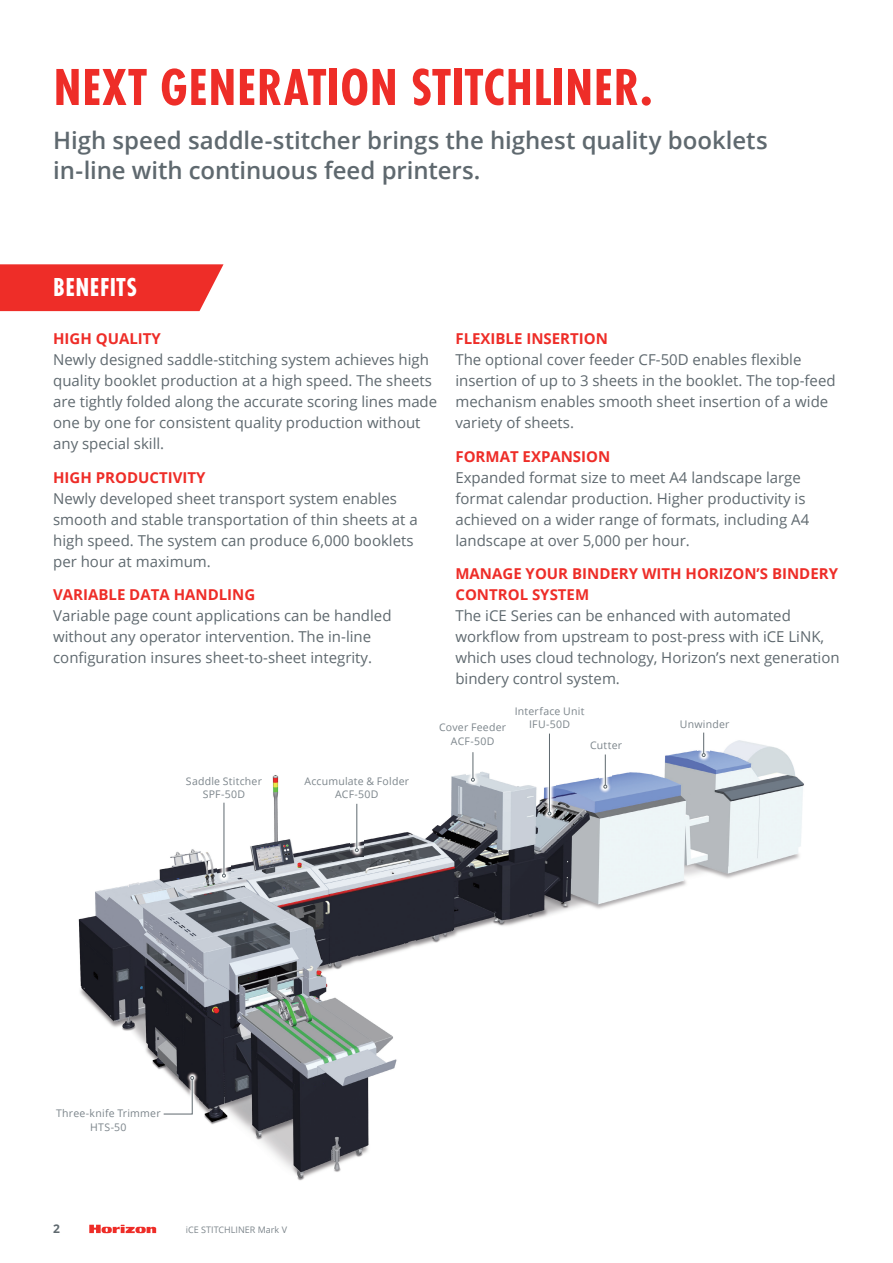
<style>
.page{position:relative;width:893px;height:1263px;background:#fff}
.page>*{position:absolute;margin:0;border:0;box-sizing:border-box;transform-origin:0 0}
.t1{font:700 54px "Futura PT Cond";letter-spacing:.015em;color:#ee2d28}
.t2{font:700 27px "Futura PT Cond";letter-spacing:.02em;color:#fff}
.t3{font:600 24px/30px "Open Sans";letter-spacing:-.005em;color:#5f696f}
.t4{font:15px/21px "Open Sans";color:#5f696f}
.t5{font:700 15px/21px "Open Sans";color:#ee2d28}
.t6{font:700 12px "Open Sans";color:#5f696f}
.t7{font:10.5px/13.5px "Open Sans";letter-spacing:.02em;color:#7c858b;text-align:center}
.t8{font:9px "Open Sans";color:#7c858b}
</style>
<div class="page">
<svg style="left:89px;top:1225px;width:67px;height:8px"></svg>
<img style="left:78px;top:740px;width:726px;height:441px">
<img style="left:698px;top:732px;width:12px;height:29px">
<svg style="left:702px;top:733px;width:4px;height:24px"></svg>
<img style="left:599px;top:750px;width:13px;height:43px">
<hr style="left:605px;top:754px;width:1px;height:31px;background:#5f696f">
<svg style="left:603px;top:785px;width:4px;height:3px"></svg>
<img style="left:467px;top:748px;width:12px;height:38px">
<svg style="left:471px;top:752px;width:4px;height:30px"></svg>
<img style="left:351px;top:799px;width:12px;height:57px">
<hr style="left:356px;top:804px;width:1px;height:45px;background:#5f696f">
<svg style="left:355px;top:848px;width:4px;height:4px"></svg>
<img style="left:218px;top:798px;width:12px;height:84px">
<hr style="left:224px;top:803px;width:1px;height:71px;background:#5f696f">
<svg style="left:222px;top:874px;width:4px;height:3px"></svg>
<img style="left:159px;top:1072px;width:39px;height:47px">
<svg style="left:163px;top:1076px;width:31px;height:39px"></svg>
<img style="left:543px;top:733px;width:13px;height:87px">
<hr style="left:549px;top:734px;width:1px;height:78px;background:#5f696f">
<svg style="left:0;top:264px;width:224px;height:47px;background:#ef3934"></svg>
<h1 class="t1" style="left:54px;top:56px;width:601px">NEXT GENERATION STITCHLINER.</h1>
<h3 class="t3" style="left:53px;top:124px;width:716px">High speed saddle-stitcher brings the highest quality booklets in-line with continuous feed printers.</h3>
<h2 class="t2" style="left:53px;top:271px;width:85px">BENEFITS</h2>
<p class="t5" style="left:53px;top:328px;width:109px">HIGH QUALITY</p>
<p class="t4" style="left:53px;top:349px;width:386px">Newly designed saddle-stitching system achieves high quality booklet production at a high speed. The sheets are tightly folded along the accurate scoring lines made one by one for consistent quality production without any special skill.</p>
<p class="t5" style="left:53px;top:466px;width:154px">HIGH PRODUCTIVITY</p>
<p class="t4" style="left:53px;top:487px;width:366px">Newly developed sheet transport system enables smooth and stable transportation of thin sheets at a high speed. The system can produce 6,000 booklets per hour at maximum.</p>
<p class="t5" style="left:53px;top:584px;width:204px">VARIABLE DATA HANDLING</p>
<p class="t4" style="left:53px;top:605px;width:340px">Variable page count applications can be handled without any operator intervention. The in-line configuration insures sheet-to-sheet integrity.</p>
<p class="t5" style="left:455px;top:328px;width:154px">FLEXIBLE INSERTION</p>
<p class="t4" style="left:455px;top:348px;width:382px">The optional cover feeder CF-50D enables flexible insertion of up to 3 sheets in the booklet. The top-feed mechanism enables smooth sheet insertion of a wide variety of sheets.</p>
<p class="t5" style="left:455px;top:445px;width:156px">FORMAT EXPANSION</p>
<p class="t4" style="left:455px;top:466px;width:355px">Expanded format size to meet A4 landscape large format calendar production. Higher productivity is achieved on a wider range of formats, including A4 landscape at over 5,000 per hour.</p>
<p class="t5" style="left:455px;top:563px;width:384px">MANAGE YOUR BINDERY WITH HORIZON’S BINDERY<br>CONTROL SYSTEM</p>
<p class="t4" style="left:455px;top:605px;width:386px">The iCE Series can be enhanced with automated workflow from upstream to post-press with iCE LiNK, which uses cloud technology, Horizon’s next generation bindery control system.</p>
<p class="t7" style="left:186px;top:774px;width:78px">Saddle Stitcher<br>SPF-50D</p>
<p class="t7" style="left:304px;top:774px;width:106px">Accumulate &amp; Folder<br>ACF-50D</p>
<p class="t7" style="left:439px;top:720px;width:69px">Cover Feeder<br>ACF-50D</p>
<p class="t7" style="left:515px;top:704px;width:71px">Interface Unit<br>IFU-50D</p>
<p class="t7" style="left:590px;top:738px;width:34px">Cutter</p>
<p class="t7" style="left:680px;top:717px;width:51px">Unwinder</p>
<p class="t7" style="left:56px;top:1106px;width:106px">Three-knife Trimmer<br>HTS-50</p>
<p class="t6" style="left:53px;top:1220px;width:8px">2</p>
<p class="t8" style="left:186px;top:1224px;width:103px">iCE STITCHLINER Mark V</p>
</div>
